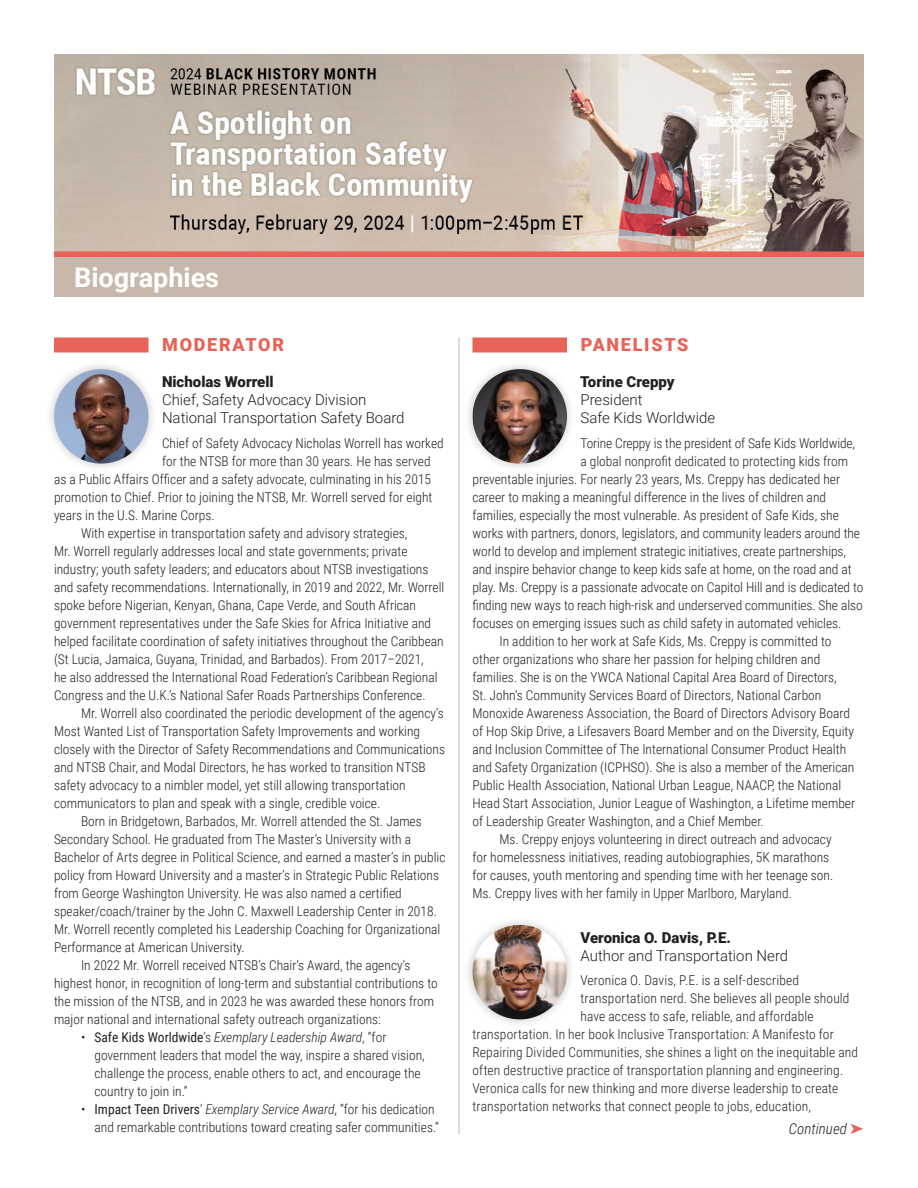
<style>
.page{position:relative;width:918px;height:1188px;background:#fff}
.page>*{position:absolute;margin:0;border:0;box-sizing:border-box;transform-origin:0 0}
.t1{font:700 27px "Roboto";color:#fff}
.t2{font:900 18px "Roboto";letter-spacing:.095em;color:#e76257}
.t3{font:300 15px/18px "Roboto";color:#231f20}
.t4{font:900 15px "Roboto";color:#231f20}
.t5{font:italic 300 15px "Roboto Condensed";color:#231f20}
.t6{font:300 13.5px/18px "Roboto Condensed";color:#231f20}
.s1{font-weight:400}
.s2{font-style:italic}
.s3{color:#e76257}
</style>
<div class="page">
<div style="left:54px;top:338px;width:94px;height:14px;background:#e76257"></div>
<div style="left:45px;top:360px;width:113px;height:113px;background:#231f20;opacity:.25"></div>
<img style="left:54px;top:369px;width:94px;height:95px;border-radius:47px">
<div style="left:472px;top:338px;width:95px;height:14px;background:#e76257"></div>
<div style="left:463px;top:360px;width:114px;height:113px;background:#231f20;opacity:.25"></div>
<img style="left:472px;top:369px;width:95px;height:95px;border-radius:47px">
<div style="left:463px;top:916px;width:114px;height:113px;background:#231f20;opacity:.25"></div>
<img style="left:472px;top:925px;width:95px;height:94px;border-radius:47px">
<div style="left:54px;top:256px;width:810px;height:41px;background:#c8b8ab"></div>
<hr style="left:459px;top:338px;width:1px;height:796px;background:#c8b8ab">
<img style="left:54px;top:54px;width:810px;height:202px">
<p class="t1" style="left:74px;top:258px;width:146px">Biographies</p>
<h2 class="t2" style="left:162px;top:332px;width:123px">MODERATOR</h2>
<p class="t4" style="left:162px;top:371px;width:113px">Nicholas Worrell</p>
<p class="t3" style="left:162px;top:390px;width:244px">Chief, Safety Advocacy Division<br>National Transportation Safety Board</p>
<p class="t6" style="left:162px;top:433px;width:283px">Chief of Safety Advocacy Nicholas Worrell has worked</p>
<p class="t6" style="left:162px;top:451px;width:270px">for the NTSB for more than 30 years. He has served</p>
<p class="t6" style="left:54px;top:469px;width:379px">as a Public Affairs Officer and a safety advocate, culminating in his 2015</p>
<p class="t6" style="left:54px;top:487px;width:380px">promotion to Chief. Prior to joining the NTSB, Mr. Worrell served for eight</p>
<p class="t6" style="left:54px;top:505px;width:162px">years in the U.S. Marine Corps.</p>
<p class="t6" style="left:81px;top:523px;width:328px">With expertise in transportation safety and advisory strategies,</p>
<p class="t6" style="left:54px;top:541px;width:355px">Mr. Worrell regularly addresses local and state governments; private</p>
<p class="t6" style="left:54px;top:559px;width:376px">industry; youth safety leaders; and educators about NTSB investigations</p>
<p class="t6" style="left:54px;top:577px;width:392px">and safety recommendations. Internationally, in 2019 and 2022, Mr. Worrell</p>
<p class="t6" style="left:54px;top:595px;width:363px">spoke before Nigerian, Kenyan, Ghana, Cape Verde, and South African</p>
<p class="t6" style="left:54px;top:613px;width:379px">government representatives under the Safe Skies for Africa Initiative and</p>
<p class="t6" style="left:54px;top:631px;width:391px">helped facilitate coordination of safety initiatives throughout the Caribbean</p>
<p class="t6" style="left:54px;top:649px;width:371px">(St Lucia, Jamaica, Guyana, Trinidad, and Barbados). From 2017–2021,</p>
<p class="t6" style="left:54px;top:667px;width:385px">he also addressed the International Road Federation’s Caribbean Regional</p>
<p class="t6" style="left:54px;top:685px;width:373px">Congress and the U.K.’s National Safer Roads Partnerships Conference.</p>
<p class="t6" style="left:81px;top:703px;width:364px">Mr. Worrell also coordinated the periodic development of the agency’s</p>
<p class="t6" style="left:54px;top:721px;width:368px">Most Wanted List of Transportation Safety Improvements and working</p>
<p class="t6" style="left:54px;top:739px;width:393px">closely with the Director of Safety Recommendations and Communications</p>
<p class="t6" style="left:54px;top:757px;width:373px">and NTSB Chair, and Modal Directors, he has worked to transition NTSB</p>
<p class="t6" style="left:54px;top:775px;width:353px">safety advocacy to a nimbler model, yet still allowing transportation</p>
<p class="t6" style="left:54px;top:793px;width:328px">communicators to plan and speak with a single, credible voice.</p>
<p class="t6" style="left:81px;top:811px;width:342px">Born in Bridgetown, Barbados, Mr. Worrell attended the St. James</p>
<p class="t6" style="left:54px;top:829px;width:359px">Secondary School. He graduated from The Master’s University with a</p>
<p class="t6" style="left:54px;top:847px;width:393px">Bachelor of Arts degree in Political Science, and earned a master’s in public</p>
<p class="t6" style="left:54px;top:865px;width:387px">policy from Howard University and a master’s in Strategic Public Relations</p>
<p class="t6" style="left:54px;top:883px;width:349px">from George Washington University. He was also named a certified</p>
<p class="t6" style="left:54px;top:901px;width:384px">speaker/coach/trainer by the John C. Maxwell Leadership Center in 2018.</p>
<p class="t6" style="left:54px;top:919px;width:388px">Mr. Worrell recently completed his Leadership Coaching for Organizational</p>
<p class="t6" style="left:54px;top:937px;width:192px">Performance at American University.</p>
<p class="t6" style="left:81px;top:955px;width:331px">In 2022 Mr. Worrell received NTSB’s Chair’s Award, the agency’s</p>
<p class="t6" style="left:54px;top:973px;width:385px">highest honor, in recognition of long-term and substantial contributions to</p>
<p class="t6" style="left:54px;top:991px;width:382px">the mission of the NTSB, and in 2023 he was awarded these honors from</p>
<p class="t6" style="left:54px;top:1009px;width:328px">major national and international safety outreach organizations:</p>
<p class="t6" style="left:94px;top:1027px;width:332px;text-indent:-14px">• <span class="s1">Safe Kids Worldwide</span>’s <span class="s2">Exemplary Leadership Award</span>, “for government leaders that model the way, inspire a shared vision, challenge the process, enable others to act, and encourage the country to join in.”</p>
<p class="t6" style="left:94px;top:1099px;width:346px;text-indent:-14px">• <span class="s1">Impact Teen Drivers</span>’ <span class="s2">Exemplary Service Award</span>, “for his dedication and remarkable contributions toward creating safer communities.”</p>
<h2 class="t2" style="left:581px;top:332px;width:109px">PANELISTS</h2>
<p class="t4" style="left:580px;top:371px;width:96px">Torine Creppy</p>
<p class="t3" style="left:580px;top:390px;width:136px">President<br>Safe Kids Worldwide</p>
<p class="t6" style="left:580px;top:433px;width:276px">Torine Creppy is the president of Safe Kids Worldwide,</p>
<p class="t6" style="left:580px;top:451px;width:269px">a global nonprofit dedicated to protecting kids from</p>
<p class="t6" style="left:472px;top:469px;width:369px">preventable injuries. For nearly 23 years, Ms. Creppy has dedicated her</p>
<p class="t6" style="left:472px;top:487px;width:355px">career to making a meaningful difference in the lives of children and</p>
<p class="t6" style="left:472px;top:505px;width:368px">families, especially the most vulnerable. As president of Safe Kids, she</p>
<p class="t6" style="left:472px;top:523px;width:389px">works with partners, donors, legislators, and community leaders around the</p>
<p class="t6" style="left:472px;top:541px;width:375px">world to develop and implement strategic initiatives, create partnerships,</p>
<p class="t6" style="left:472px;top:559px;width:381px">and inspire behavior change to keep kids safe at home, on the road and at</p>
<p class="t6" style="left:472px;top:577px;width:392px">play. Ms. Creppy is a passionate advocate on Capitol Hill and is dedicated to</p>
<p class="t6" style="left:472px;top:595px;width:392px">finding new ways to reach high-risk and underserved communities. She also</p>
<p class="t6" style="left:472px;top:613px;width:370px">focuses on emerging issues such as child safety in automated vehicles.</p>
<p class="t6" style="left:500px;top:631px;width:333px">In addition to her work at Safe Kids, Ms. Creppy is committed to</p>
<p class="t6" style="left:472px;top:649px;width:349px">other organizations who share her passion for helping children and</p>
<p class="t6" style="left:472px;top:667px;width:366px">families. She is on the YWCA National Capital Area Board of Directors,</p>
<p class="t6" style="left:472px;top:685px;width:350px">St. John’s Community Services Board of Directors, National Carbon</p>
<p class="t6" style="left:472px;top:703px;width:379px">Monoxide Awareness Association, the Board of Directors Advisory Board</p>
<p class="t6" style="left:472px;top:721px;width:383px">of Hop Skip Drive, a Lifesavers Board Member and on the Diversity, Equity</p>
<p class="t6" style="left:472px;top:739px;width:375px">and Inclusion Committee of The International Consumer Product Health</p>
<p class="t6" style="left:472px;top:757px;width:383px">and Safety Organization (ICPHSO). She is also a member of the American</p>
<p class="t6" style="left:472px;top:775px;width:370px">Public Health Association, National Urban League, NAACP, the National</p>
<p class="t6" style="left:472px;top:793px;width:384px">Head Start Association, Junior League of Washington, a Lifetime member</p>
<p class="t6" style="left:472px;top:811px;width:293px">of Leadership Greater Washington, and a Chief Member.</p>
<p class="t6" style="left:500px;top:829px;width:334px">Ms. Creppy enjoys volunteering in direct outreach and advocacy</p>
<p class="t6" style="left:472px;top:847px;width:358px">for homelessness initiatives, reading autobiographies, 5K marathons</p>
<p class="t6" style="left:472px;top:865px;width:362px">for causes, youth mentoring and spending time with her teenage son.</p>
<p class="t6" style="left:472px;top:883px;width:321px">Ms. Creppy lives with her family in Upper Marlboro, Maryland.</p>
<p class="t4" style="left:580px;top:927px;width:152px">Veronica O. Davis, P.E.</p>
<p class="t3" style="left:580px;top:946px;width:209px">Author and Transportation Nerd</p>
<p class="t6" style="left:580px;top:971px;width:220px">Veronica O. Davis, P.E. is a self-described</p>
<p class="t6" style="left:580px;top:989px;width:271px">transportation nerd. She believes all people should</p>
<p class="t6" style="left:580px;top:1007px;width:235px">have access to safe, reliable, and affordable</p>
<p class="t6" style="left:472px;top:1025px;width:363px">transportation. In her book Inclusive Transportation: A Manifesto for</p>
<p class="t6" style="left:472px;top:1043px;width:387px">Repairing Divided Communities, she shines a light on the inequitable and</p>
<p class="t6" style="left:472px;top:1061px;width:372px">often destructive practice of transportation planning and engineering.</p>
<p class="t6" style="left:472px;top:1079px;width:367px">Veronica calls for new thinking and more diverse leadership to create</p>
<p class="t6" style="left:472px;top:1097px;width:340px">transportation networks that connect people to jobs, education,</p>
<p class="t5" style="left:789px;top:1118px;width:77px">Continued <span class="s3">➤</span></p>
</div>
